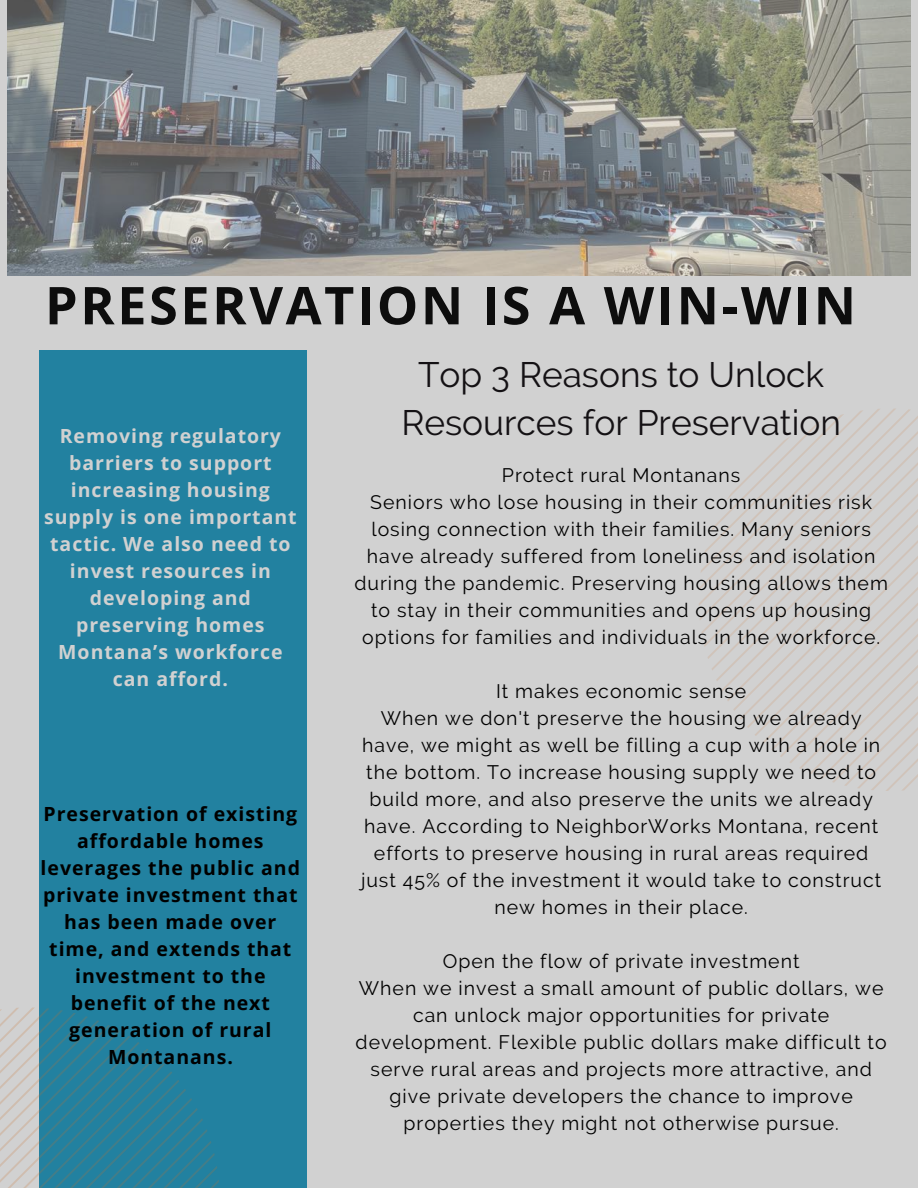
<style>
.page{position:relative;width:918px;height:1188px;background:#d1d1d1}
.page>*{position:absolute;margin:0;border:0;box-sizing:border-box;transform-origin:0 0}
.t1{font:700 52.2px "Open Sans";letter-spacing:.05em;color:#0d0d0d}
.t2{font:35.25px/48.3px "Raleway";color:#141114;text-align:center}
.t3{font:19.5px/27px "Raleway";letter-spacing:.05em;color:#000;text-align:center}
.t4{font:700 19.5px/27px "Open Sans";letter-spacing:.05em;color:#000;text-align:center}
.t5{font:700 19.5px/27px "Open Sans";letter-spacing:.05em;color:#d1d1d1;text-align:center}
</style>
<div class="page">
<svg style="left:699px;top:408px;width:219px;height:383px"></svg>
<img style="left:7px;top:0;width:903px;height:276px">
<div style="left:40px;top:350px;width:267px;height:838px;background:#2281a0"></div>
<svg style="left:0;top:1007px;width:219px;height:181px"></svg>
<p class="t1" style="left:45px;top:269px;width:813px">PRESERVATION IS A WIN-WIN</p>
<p class="t5" style="left:44px;top:422px;width:254px">Removing regulatory barriers to support increasing housing supply is one important tactic. We also need to invest resources in developing and preserving homes<br>Montana’s workforce can afford.</p>
<p class="t4" style="left:41px;top:800px;width:261px">Preservation of existing affordable homes leverages the public and private investment that has been made over time, and extends that investment to the benefit of the next generation of rural<br>Montanans.</p>
<p class="t2" style="left:401px;top:350px;width:441px">Top 3 Reasons to Unlock<br>Resources for Preservation</p>
<p class="t3" style="left:502px;top:462px;width:240px">Protect rural Montanans</p>
<p class="t3" style="left:354px;top:489px;width:535px">Seniors who lose housing in their communities risk losing connection with their families. Many seniors have already suffered from loneliness and isolation during the pandemic. Preserving housing allows them to stay in their communities and opens up housing options for families and individuals in the workforce.</p>
<p class="t3" style="left:496px;top:678px;width:252px">It makes economic sense</p>
<p class="t3" style="left:361px;top:705px;width:522px">When we don't preserve the housing we already have, we might as well be filling a cup with a hole in the bottom. To increase housing supply we need to build more, and also preserve the units we already have. According to NeighborWorks Montana, recent efforts to preserve housing in rural areas required just 45% of the investment it would take to construct new homes in their place.</p>
<p class="t3" style="left:443px;top:948px;width:358px">Open the flow of private investment</p>
<p class="t3" style="left:356px;top:975px;width:533px">When we invest a small amount of public dollars, we can unlock major opportunities for private development. Flexible public dollars make difficult to serve rural areas and projects more attractive, and give private developers the chance to improve properties they might not otherwise pursue.</p>
</div>
